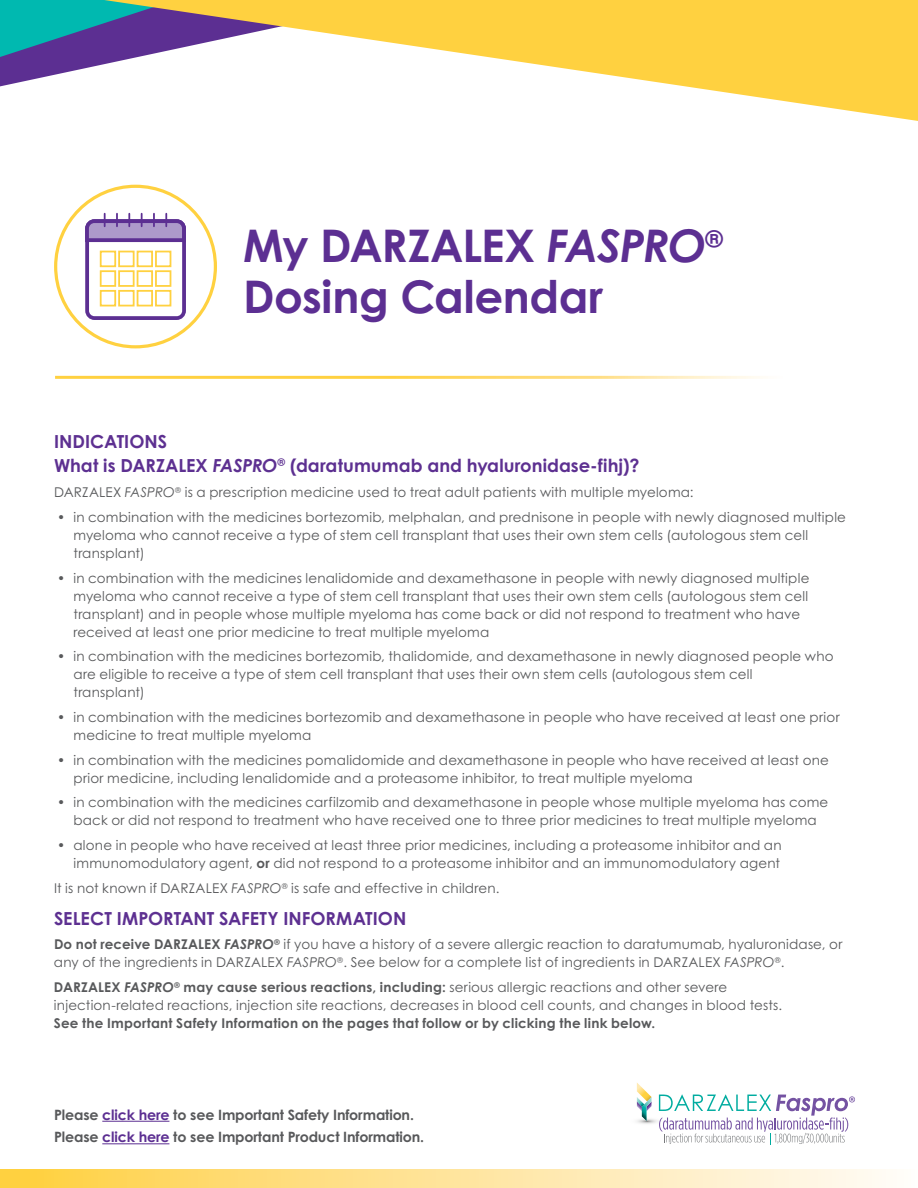
<style>
.page{position:relative;width:918px;height:1188px;background:#fff}
.page>*{position:absolute;margin:0;border:0;box-sizing:border-box;transform-origin:0 0}
.t1{font:700 45px/51px "Century Gothic Std";letter-spacing:-.01em;color:#5c2f92}
.t2{font:700 18px/24.8px "Century Gothic Std";color:#5d3091}
.t3{font:700 14.25px/22.6px "Century Gothic Std";letter-spacing:-.01em;color:#58595b}
.t4{font:13.5px/18px "Century Gothic Std";letter-spacing:.015em;color:#58595b}
.t5{font:700 13.5px "Century Gothic Std";letter-spacing:.015em;color:#58595b}
.s1{font-style:italic}
.s2{font-weight:700}
.s3{font-weight:700;font-style:italic}
.s4{color:#5c2f92}
</style>
<div class="page">
<svg style="left:636px;top:1083px;width:219px;height:62px"></svg>
<div style="left:0;top:1169px;width:918px;height:19px;background:linear-gradient(to right,#ffcf40,#fffbfb)"></div>
<hr style="left:102px;top:1121px;width:67px;height:1px;background:#5c2f92">
<hr style="left:102px;top:1143px;width:67px;height:1px;background:#5c2f92">
<div style="left:54px;top:185px;width:163px;height:163px;border:3px solid #ffd140;border-radius:50%"></div>
<svg style="left:85px;top:214px;width:101px;height:106px"></svg>
<svg style="left:0;top:0;width:104px;height:86px;background:#4489ad"></svg>
<svg style="left:104px;top:0;width:814px;height:121px"></svg>
<h1 class="t1" style="left:243px;top:220px;width:482px">My DARZALEX <span class="s1">FASPRO</span><sup>®<br></sup>Dosing Calendar</h1>
<h2 class="t2" style="left:54px;top:428px;width:587px">INDICATIONS<br>What is DARZALEX <span class="s1">FASPRO</span><sup>®</sup> (daratumumab and hyaluronidase-fihj)?</h2>
<p class="t4" style="left:54px;top:483px;width:641px">DARZALEX <span class="s1">FASPRO</span><sup>®</sup> is a prescription medicine used to treat adult patients with multiple myeloma:</p>
<p class="t4" style="left:74px;top:508px;width:774px;text-indent:-16px">• in combination with the medicines bortezomib, melphalan, and prednisone in people with newly diagnosed multiple myeloma who cannot receive a type of stem cell transplant that uses their own stem cells (autologous stem cell transplant)</p>
<p class="t4" style="left:74px;top:569px;width:737px;text-indent:-16px">• in combination with the medicines lenalidomide and dexamethasone in people with newly diagnosed multiple myeloma who cannot receive a type of stem cell transplant that uses their own stem cells (autologous stem cell transplant) and in people whose multiple myeloma has come back or did not respond to treatment who have received at least one prior medicine to treat multiple myeloma</p>
<p class="t4" style="left:74px;top:647px;width:762px;text-indent:-16px">• in combination with the medicines bortezomib, thalidomide, and dexamethasone in newly diagnosed people who are eligible to receive a type of stem cell transplant that uses their own stem cells (autologous stem cell<br>transplant)</p>
<p class="t4" style="left:74px;top:708px;width:768px;text-indent:-16px">• in combination with the medicines bortezomib and dexamethasone in people who have received at least one prior medicine to treat multiple myeloma</p>
<p class="t4" style="left:74px;top:751px;width:757px;text-indent:-16px">• in combination with the medicines pomalidomide and dexamethasone in people who have received at least one prior medicine, including lenalidomide and a proteasome inhibitor, to treat multiple myeloma</p>
<p class="t4" style="left:57px;top:793px;width:773px;text-align:center">• in combination with the medicines carfilzomib and dexamethasone in people whose multiple myeloma has come back or did not respond to treatment who have received one to three prior medicines to treat multiple myeloma</p>
<p class="t4" style="left:57px;top:836px;width:726px;text-align:right">• alone in people who have received at least three prior medicines, including a proteasome inhibitor and an immunomodulatory agent, <span class="s2">or</span> did not respond to a proteasome inhibitor and an immunomodulatory agent</p>
<p class="t4" style="left:54px;top:879px;width:447px">It is not known if DARZALEX <span class="s1">FASPRO</span><sup>®</sup> is safe and effective in children.</p>
<h2 class="t2" style="left:54px;top:905px;width:354px">SELECT IMPORTANT SAFETY INFORMATION</h2>
<p class="t4" style="left:54px;top:935px;width:790px"><span class="s2">Do not receive DARZALEX</span> <span class="s3">FASPRO</span><sup>®</sup> if you have a history of a severe allergic reaction to daratumumab, hyaluronidase, or any of the ingredients in DARZALEX <span class="s1">FASPRO</span><sup>®</sup>. See below for a complete list of ingredients in DARZALEX <span class="s1">FASPRO</span><sup>®</sup>.</p>
<p class="t4" style="left:54px;top:978px;width:730px"><span class="s2">DARZALEX</span> <span class="s3">FASPRO</span><sup>®</sup> <span class="s2">may cause serious reactions, including:</span> serious allergic reactions and other severe injection-related reactions, injection site reactions, decreases in blood cell counts, and changes in blood tests.</p>
<p class="t5" style="left:54px;top:1015px;width:603px">See the Important Safety Information on the pages that follow or by clicking the link below.</p>
<p class="t3" style="left:54px;top:1103px;width:372px">Please <span class="s4">click here</span> to see Important Safety Information.<br>Please <span class="s4">click here</span> to see Important Product Information.</p>
</div>
